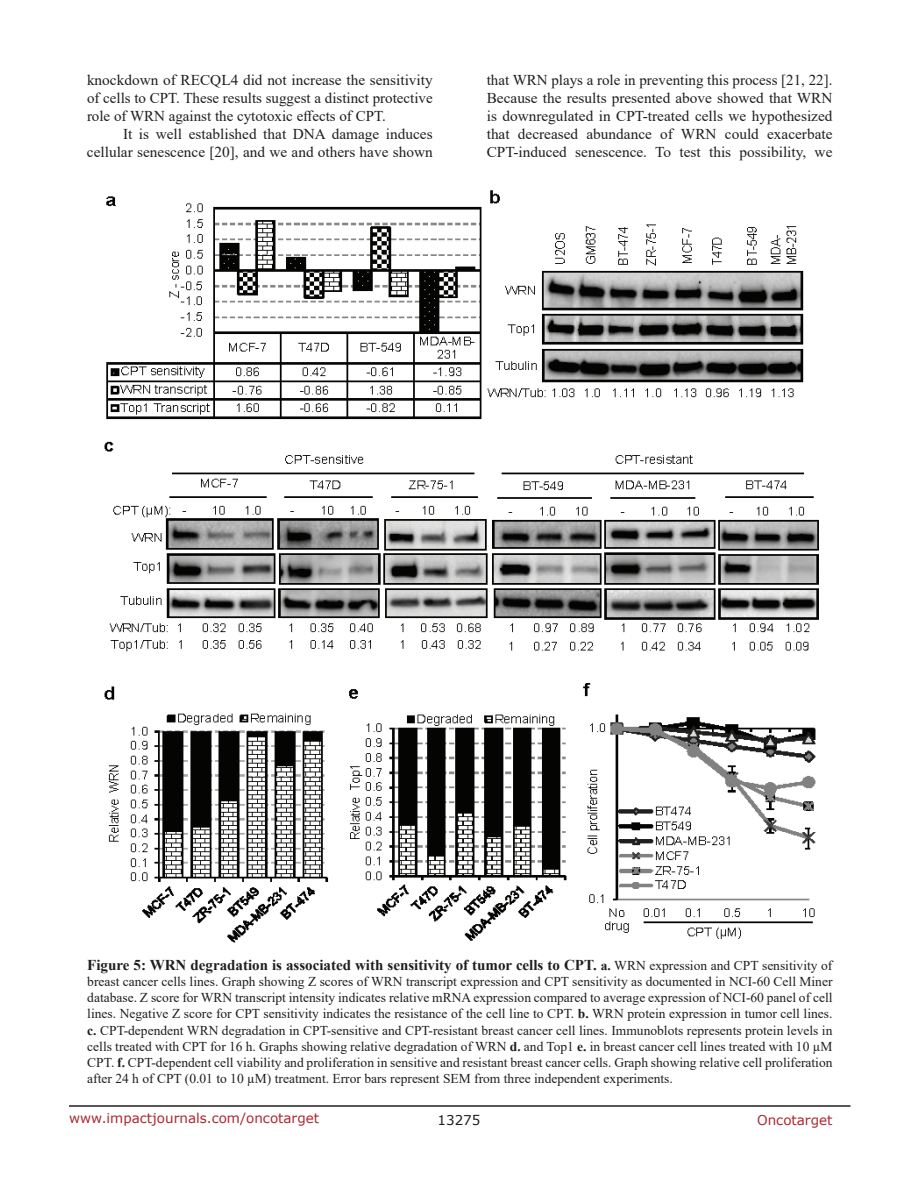
<style>
.page{position:relative;width:918px;height:1188px;background:#fff}
.page>*{position:absolute;margin:0;border:0;box-sizing:border-box;transform-origin:0 0}
.t1{font:15px/18px "Times New Roman";color:#201d20;text-align:justify}
.t2{font:700 15px "Times New Roman";color:#201d20}
.t3{font:13.5px/16.2px "Times New Roman";color:#201d20;text-align:justify}
.t4{font:13.5px "Verdana";color:#ac2830}
.t5{font:13.5px "Verdana";color:#201d20}
.s1{font-size:13.5px}
.s2{font-weight:400;font-size:13.5px}
.s3{font-weight:700}
</style>
<div class="page">
<hr style="left:69px;top:1105px;width:781px;height:2px;background:#231f20">
<img style="left:104px;top:190px;width:715px;height:753px">
<p class="t1" style="left:87px;top:71px;width:347px">knockdown of RECQL4 did not increase the sensitivity of cells to CPT. These results suggest a distinct protective role of WRN against the cytotoxic effects of CPT.</p>
<p class="t1" style="left:87px;top:125px;width:347px;text-align:right">It is well established that DNA damage induces cellular senescence [20], and we and others have shown</p>
<p class="t1" style="left:487px;top:71px;width:347px">that WRN plays a role in preventing this process [21, 22].<br>Because the results presented above showed that WRN is downregulated in CPT-treated cells we hypothesized that decreased abundance of WRN could exacerbate CPT-induced senescence. To test this possibility, we</p>
<p class="t2" style="left:87px;top:954px;width:747px">Figure 5: WRN degradation is associated with sensitivity of tumor cells to CPT. <span class="s1">a.</span> <span class="s2">WRN expression and CPT sensitivity of</span></p>
<p class="t3" style="left:87px;top:973px;width:747px">breast cancer cells lines. Graph showing Z scores of WRN transcript expression and CPT sensitivity as documented in NCI-60 Cell Miner database. Z score for WRN transcript intensity indicates relative mRNA expression compared to average expression of NCI-60 panel of cell lines. Negative Z score for CPT sensitivity indicates the resistance of the cell line to CPT. <span class="s3">b.</span> WRN protein expression in tumor cell lines. <span class="s3">c.</span> CPT-dependent WRN degradation in CPT-sensitive and CPT-resistant breast cancer cell lines. Immunoblots represents protein levels in cells treated with CPT for 16 h. Graphs showing relative degradation of WRN <span class="s3">d.</span> and Top1 <span class="s3">e.</span> in breast cancer cell lines treated with 10 µM CPT. <span class="s3">f.</span> CPT-dependent cell viability and proliferation in sensitive and resistant breast cancer cells. Graph showing relative cell proliferation after 24 h of CPT (0.01 to 10 µM) treatment. Error bars represent SEM from three independent experiments.</p>
<p class="t4" style="left:69px;top:1109px;width:252px">www.impactjournals.com/oncotarget</p>
<p class="t5" style="left:438px;top:1111px;width:44px">13275</p>
<p class="t4" style="left:757px;top:1111px;width:77px">Oncotarget</p>
</div>
